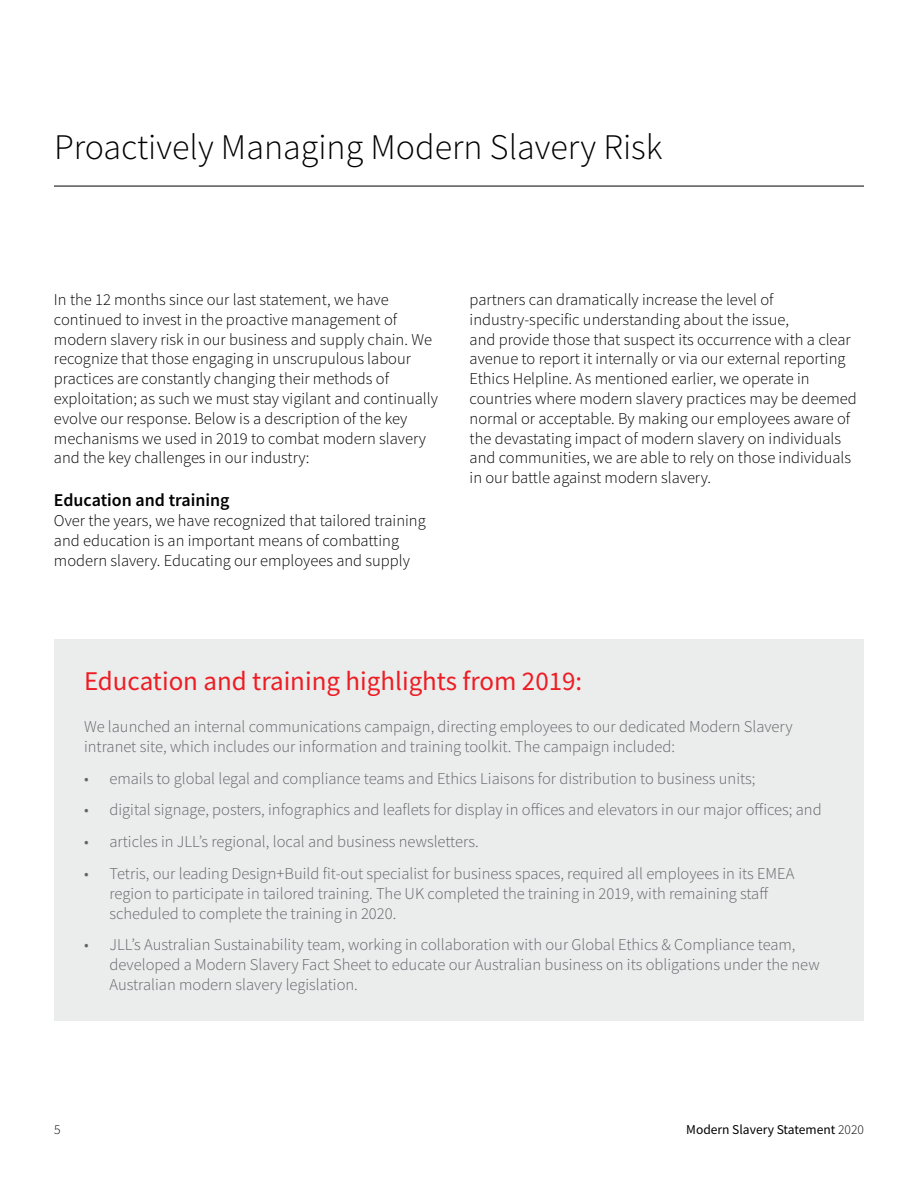
<style>
.page{position:relative;width:918px;height:1188px;background:#fff}
.page>*{position:absolute;margin:0;border:0;box-sizing:border-box;transform-origin:0 0}
.t1{font:300 36px "Source Sans Pro";color:#000}
.t2{font:27px "Source Sans Pro";color:#ed1d24}
.t3{font:600 18px "Source Sans Pro";color:#000}
.t4{font:300 16.5px/19.8px "Source Sans Pro";color:#000}
.t5{font:300 16.5px/19.8px "Source Sans Pro";color:#626468}
.t6{font:13.5px "Source Sans Pro";color:#000}
.t7{font:300 13.5px "Source Sans Pro";color:#000}
.s1{font-weight:300}
</style>
<div class="page">
<hr style="left:54px;top:186px;width:810px;height:1px;background:#000">
<div style="left:54px;top:639px;width:810px;height:381px;background:#ebecec"></div>
<h1 class="t1" style="left:54px;top:125px;width:610px">Proactively Managing Modern Slavery Risk</h1>
<p class="t4" style="left:54px;top:290px;width:385px">In the 12 months since our last statement, we have continued to invest in the proactive management of modern slavery risk in our business and supply chain. We recognize that those engaging in unscrupulous labour practices are constantly changing their methods of exploitation; as such we must stay vigilant and continually evolve our response. Below is a description of the key mechanisms we used in 2019 to combat modern slavery and the key challenges in our industry:</p>
<p class="t3" style="left:54px;top:488px;width:177px">Education and training</p>
<p class="t4" style="left:54px;top:511px;width:373px">Over the years, we have recognized that tailored training and education is an important means of combatting modern slavery. Educating our employees and supply</p>
<p class="t4" style="left:470px;top:290px;width:389px">partners can dramatically increase the level of industry-specific understanding about the issue,<br>and provide those that suspect its occurrence with a clear avenue to report it internally or via our external reporting Ethics Helpline. As mentioned earlier, we operate in countries where modern slavery practices may be deemed normal or acceptable. By making our employees aware of the devastating impact of modern slavery on individuals and communities, we are able to rely on those individuals in our battle against modern slavery.</p>
<h2 class="t2" style="left:84px;top:663px;width:500px">Education and training highlights from 2019:</h2>
<p class="t5" style="left:84px;top:717px;width:710px">We launched an internal communications campaign, directing employees to our dedicated Modern Slavery intranet site, which includes our information and training toolkit. The campaign included:</p>
<p class="t5" style="left:84px;top:768px;width:673px">• emails to global legal and compliance teams and Ethics Liaisons for distribution to business units;</p>
<p class="t5" style="left:84px;top:800px;width:739px">• digital signage, posters, infographics and leaflets for display in offices and elevators in our major offices; and</p>
<p class="t5" style="left:84px;top:832px;width:396px">• articles in JLL’s regional, local and business newsletters.</p>
<p class="t5" style="left:110px;top:864px;width:686px;text-indent:-26px">• Tetris, our leading Design+Build fit-out specialist for business spaces, required all employees in its EMEA region to participate in tailored training. The UK completed the training in 2019, with remaining staff scheduled to complete the training in 2020.</p>
<p class="t5" style="left:110px;top:935px;width:712px;text-indent:-26px">• JLL’s Australian Sustainability team, working in collaboration with our Global Ethics &amp; Compliance team, developed a Modern Slavery Fact Sheet to educate our Australian business on its obligations under the new<br>Australian modern slavery legislation.</p>
<p class="t7" style="left:54px;top:1121px;width:8px">5</p>
<p class="t6" style="left:686px;top:1121px;width:179px">Modern Slavery Statement <span class="s1">2020</span></p>
</div>
